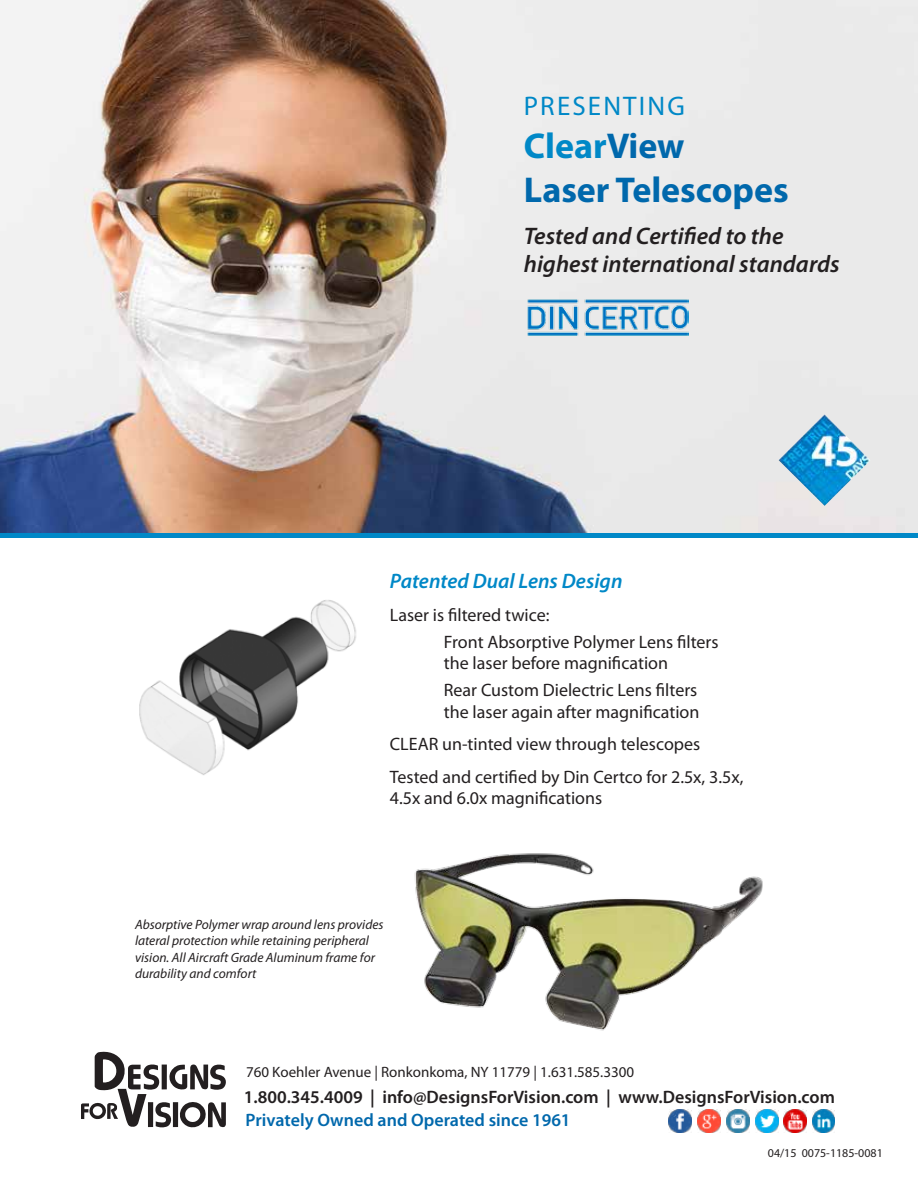
<style>
.page{position:relative;width:918px;height:1188px;background:#fff}
.page>*{position:absolute;margin:0;border:0;box-sizing:border-box;transform-origin:0 0}
.t1{font:700 36px/43.2px "Myriad Pro";color:#0068ac}
.t2{font:27px "Myriad Pro";letter-spacing:.08em;color:#0088c7}
.t3{font:italic 600 24px/28.8px "Myriad Pro";color:#231f20}
.t4{font:italic 600 21px "Myriad Pro";color:#0088c7}
.t5{font:18px/27px "Myriad Pro";color:#231f20}
.t6{font:600 18px "Myriad Pro";color:#231f20}
.t7{font:600 18px "Myriad Pro";color:#0068ac}
.t8{font:15px "Myriad Pro";color:#231f20}
.t9{font:italic 13.5px/16.2px "Myriad Pro";color:#231f20}
.t10{font:12px "Myriad Pro";color:#231f20}
.s1{color:#0088c7}
</style>
<div class="page">
<img style="left:0;top:0;width:918px;height:534px">
<img style="left:414px;top:853px;width:349px;height:178px">
<img style="left:139px;top:600px;width:217px;height:175px">
<img style="left:779px;top:414px;width:91px;height:92px">
<hr style="left:0;top:534px;width:918px;height:4px;background:#0088c7">
<img style="left:526px;top:298px;width:162px;height:39px">
<svg style="left:81px;top:1052px;width:145px;height:75px"></svg>
<div style="left:162px;top:1065px;width:5px;height:24px;background:#231f20"></div>
<div style="left:173px;top:1102px;width:5px;height:25px;background:#231f20"></div>
<img style="left:698px;top:1110px;width:22px;height:22px">
<img style="left:727px;top:1110px;width:22px;height:22px">
<img style="left:812px;top:1110px;width:23px;height:22px">
<img style="left:756px;top:1110px;width:22px;height:22px">
<img style="left:784px;top:1110px;width:22px;height:22px">
<img style="left:669px;top:1110px;width:22px;height:22px">
<h2 class="t2" style="left:524px;top:90px;width:163px">PRESENTING</h2>
<h1 class="t1" style="left:524px;top:124px;width:266px"><span class="s1">Clear</span>View<br>Laser Telescopes</h1>
<h3 class="t3" style="left:524px;top:221px;width:318px">Tested and Certified to the highest international standards</h3>
<p class="t4" style="left:390px;top:568px;width:234px">Patented Dual Lens Design</p>
<p class="t5" style="left:444px;top:601px;width:276px;text-indent:-54px">Laser is filtered twice:<br>Front Absorptive Polymer Lens filters</p>
<p class="t5" style="left:444px;top:649px;width:255px">the laser before magnification<br>Rear Custom Dielectric Lens filters</p>
<p class="t5" style="left:390px;top:695px;width:355px;line-height:32.4px;text-indent:54px">the laser again after magnification<br>CLEAR un-tinted view through telescopes<br>Tested and certified by Din Certco for 2.5x, 3.5x,</p>
<p class="t5" style="left:390px;top:784px;width:214px">4.5x and 6.0x magnifications</p>
<p class="t9" style="left:135px;top:916px;width:250px">Absorptive Polymer wrap around lens provides lateral protection while retaining peripheral vision. All Aircraft Grade Aluminum frame for durability and comfort</p>
<p class="t8" style="left:246px;top:1063px;width:390px">760 Koehler Avenue | Ronkonkoma, NY 11779 | 1.631.585.3300</p>
<p class="t6" style="left:244px;top:1085px;width:593px">1.800.345.4009 | info@DesignsForVision.com | www.DesignsForVision.com</p>
<p class="t7" style="left:246px;top:1109px;width:326px">Privately Owned and Operated since 1961</p>
<p class="t10" style="left:768px;top:1145px;width:117px">04/15 0075-1185-0081</p>
</div>
